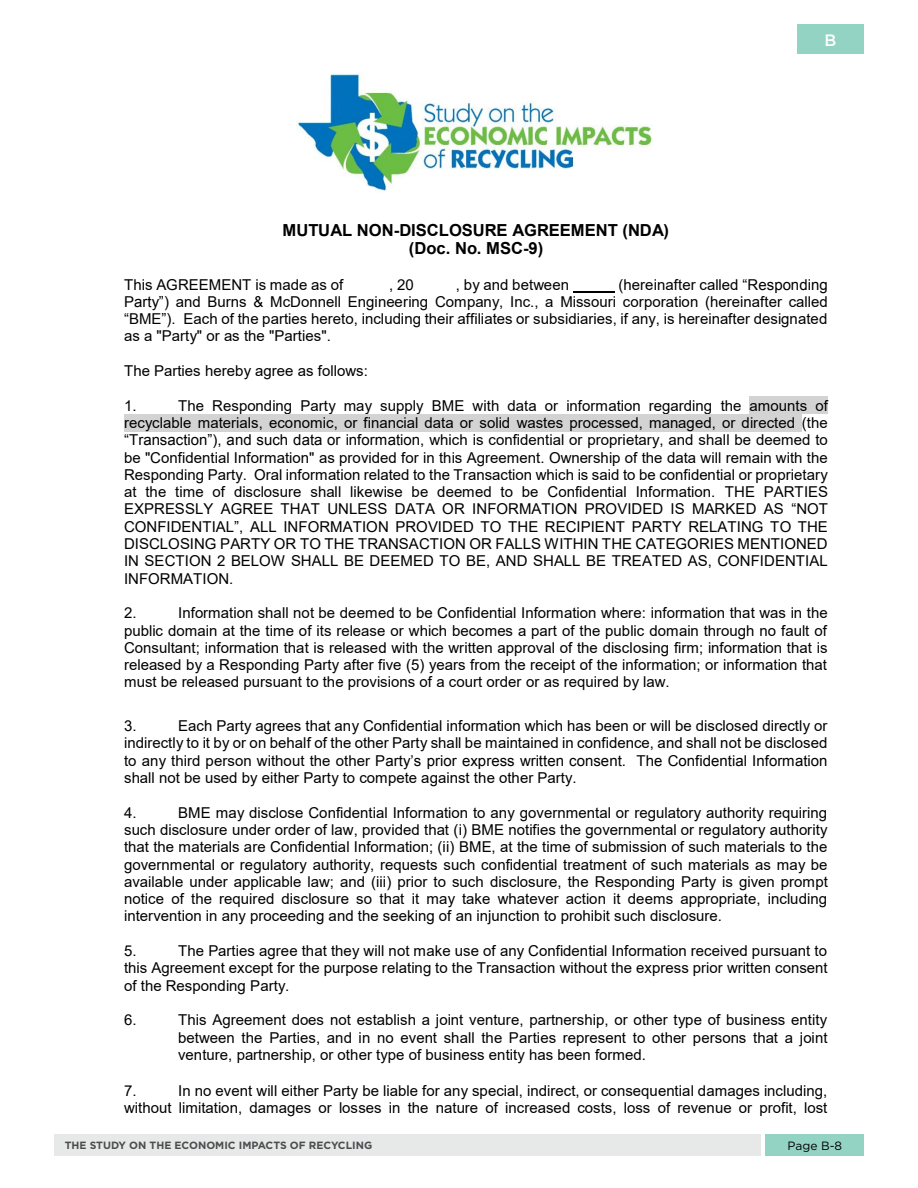
<style>
.page{position:relative;width:918px;height:1188px;background:#fff}
.page>*{position:absolute;margin:0;border:0;box-sizing:border-box;transform-origin:0 0}
.t1{font:700 16.65px/18.9px "Arial";letter-spacing:-.005em;color:#000;text-align:center}
.t2{font:500 16.5px "Gotham";color:#fff}
.t3{font:15px/17.2px "Arial";color:#000;text-align:justify}
.t4{font:12px "Gotham";color:#000}
.t5{font:700 10.5px "Gotham";color:#4d4d4f}
</style>
<div class="page">
<div style="left:766px;top:1134px;width:98px;height:22px;background:#93d3c3"></div>
<div style="left:797px;top:24px;width:67px;height:30px;background:#93d3c3"></div>
<div style="left:54px;top:1134px;width:707px;height:22px;background:#e7e8e8"></div>
<img style="left:297px;top:73px;width:355px;height:119px">
<hr style="left:573px;top:291px;width:42px;height:1px;background:#000">
<div style="left:750px;top:397px;width:78px;height:17px;background:#d3d3d3"></div>
<div style="left:124px;top:414px;width:678px;height:17px;background:#d3d3d3"></div>
<p class="t2" style="left:825px;top:29px;width:13px">B</p>
<p class="t1" style="left:283px;top:220px;width:388px">MUTUAL NON-DISCLOSURE AGREEMENT (NDA) (Doc. No. MSC-9)</p>
<p class="t3" style="left:124px;top:276px;width:221px">This AGREEMENT is made as of</p>
<p class="t3" style="left:389px;top:276px;width:26px">, 20</p>
<p class="t3" style="left:456px;top:276px;width:115px">, by and between</p>
<p class="t3" style="left:124px;top:275px;width:705px;text-indent:495px">(hereinafter called “Responding Party”) and Burns &amp; McDonnell Engineering Company, Inc., a Missouri corporation (hereinafter called “BME”). Each of the parties hereto, including their affiliates or subsidiaries, if any, is hereinafter designated as a "Party" or as the "Parties".</p>
<p class="t3" style="left:124px;top:362px;width:245px">The Parties hereby agree as follows:</p>
<p class="t3" style="left:124px;top:397px;width:14px">1.</p>
<p class="t3" style="left:124px;top:397px;width:705px;text-indent:54px">The Responding Party may supply BME with data or information regarding the amounts of recyclable materials, economic, or financial data or solid wastes processed, managed, or directed (the “Transaction”), and such data or information, which is confidential or proprietary, and shall be deemed to be "Confidential Information" as provided for in this Agreement. Ownership of the data will remain with the Responding Party. Oral information related to the Transaction which is said to be confidential or proprietary at the time of disclosure shall likewise be deemed to be Confidential Information. THE PARTIES EXPRESSLY AGREE THAT UNLESS DATA OR INFORMATION PROVIDED IS MARKED AS “NOT CONFIDENTIAL”, ALL INFORMATION PROVIDED TO THE RECIPIENT PARTY RELATING TO THE DISCLOSING PARTY OR TO THE TRANSACTION OR FALLS WITHIN THE CATEGORIES MENTIONED IN SECTION 2 BELOW SHALL BE DEEMED TO BE, AND SHALL BE TREATED AS, CONFIDENTIAL INFORMATION.</p>
<p class="t3" style="left:124px;top:604px;width:14px">2.</p>
<p class="t3" style="left:124px;top:604px;width:705px;text-indent:54px">Information shall not be deemed to be Confidential Information where: information that was in the public domain at the time of its release or which becomes a part of the public domain through no fault of Consultant; information that is released with the written approval of the disclosing firm; information that is released by a Responding Party after five (5) years from the receipt of the information; or information that must be released pursuant to the provisions of a court order or as required by law.</p>
<p class="t3" style="left:124px;top:717px;width:14px">3.</p>
<p class="t3" style="left:124px;top:717px;width:705px;text-indent:54px">Each Party agrees that any Confidential information which has been or will be disclosed directly or indirectly to it by or on behalf of the other Party shall be maintained in confidence, and shall not be disclosed to any third person without the other Party’s prior express written consent. The Confidential Information shall not be used by either Party to compete against the other Party.</p>
<p class="t3" style="left:124px;top:804px;width:14px">4.</p>
<p class="t3" style="left:124px;top:804px;width:705px;text-indent:54px">BME may disclose Confidential Information to any governmental or regulatory authority requiring such disclosure under order of law, provided that (i) BME notifies the governmental or regulatory authority that the materials are Confidential Information; (ii) BME, at the time of submission of such materials to the governmental or regulatory authority, requests such confidential treatment of such materials as may be available under applicable law; and (iii) prior to such disclosure, the Responding Party is given prompt notice of the required disclosure so that it may take whatever action it deems appropriate, including intervention in any proceeding and the seeking of an injunction to prohibit such disclosure.</p>
<p class="t3" style="left:124px;top:942px;width:14px">5.</p>
<p class="t3" style="left:124px;top:942px;width:705px;text-indent:54px">The Parties agree that they will not make use of any Confidential Information received pursuant to this Agreement except for the purpose relating to the Transaction without the express prior written consent of the Responding Party.</p>
<p class="t3" style="left:124px;top:1011px;width:14px">6.</p>
<p class="t3" style="left:178px;top:1011px;width:651px">This Agreement does not establish a joint venture, partnership, or other type of business entity between the Parties, and in no event shall the Parties represent to other persons that a joint venture, partnership, or other type of business entity has been formed.</p>
<p class="t3" style="left:124px;top:1082px;width:14px">7.</p>
<p class="t3" style="left:124px;top:1082px;width:705px;text-align:right">In no event will either Party be liable for any special, indirect, or consequential damages including,<br>without limitation, damages or losses in the nature of increased costs, loss of revenue or profit, lost</p>
<p class="t5" style="left:65px;top:1139px;width:309px">THE STUDY ON THE ECONOMIC IMPACTS OF RECYCLING</p>
<p class="t4" style="left:788px;top:1138px;width:56px">Page B-8</p>
</div>
